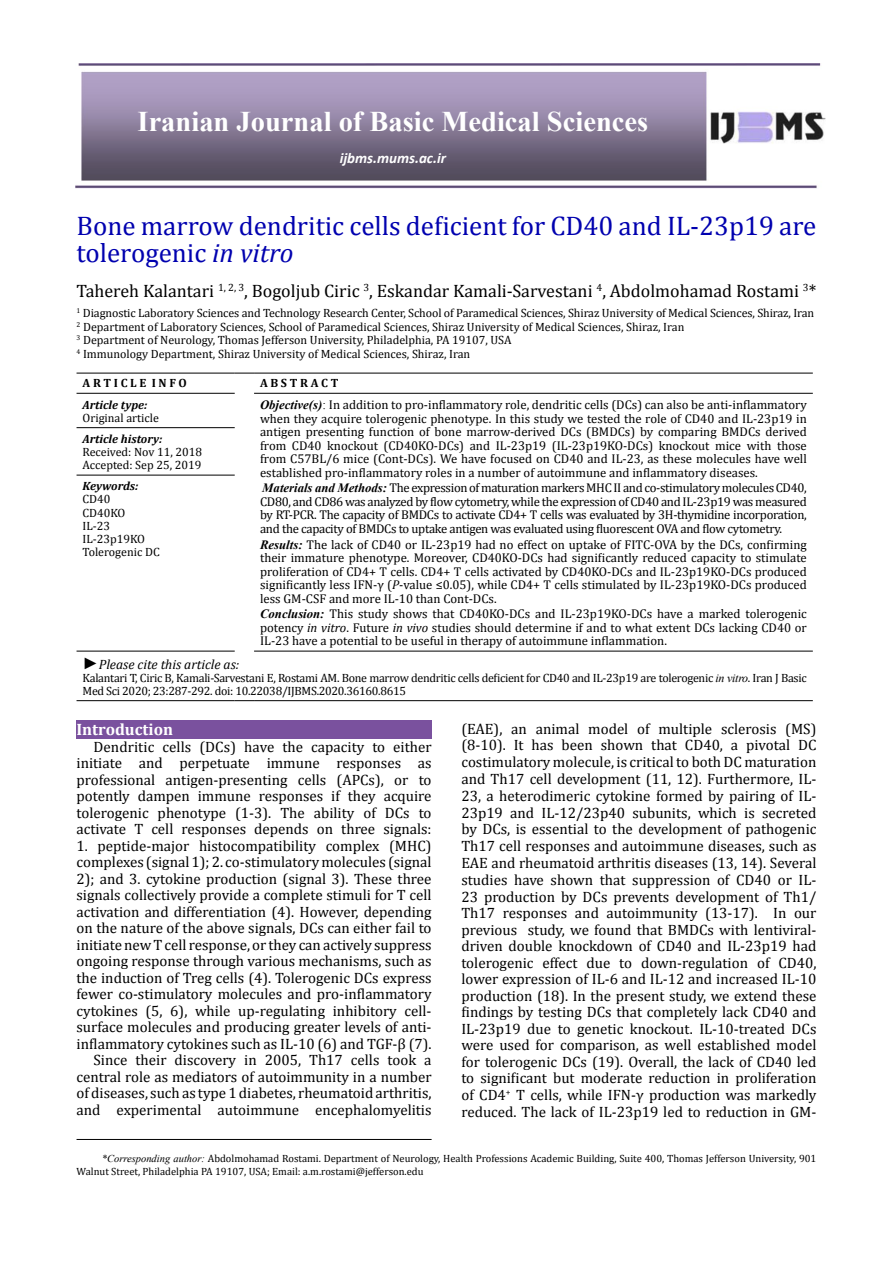
<style>
.page{position:relative;width:893px;height:1263px;background:#fff}
.page>*{position:absolute;margin:0;border:0;box-sizing:border-box;transform-origin:0 0}
.t1{font:700 28.5px "Times New Roman";color:#fff}
.t2{font:27px/27px "Cambria";color:#0000af}
.t3{font:18px "Cambria";color:#000}
.t4{font:700 16.5px "Cambria";color:#fff}
.t5{font:15px/16.6px "Cambria";color:#000;text-align:justify}
.t6{font:italic 700 15px "Calibri";color:#fff}
.t7{font:italic 13.5px "Cambria";color:#000}
.t8{font:12.75px/13.5px "Cambria";color:#000;text-align:justify}
.t9{font:12px/13px "Cambria";color:#000}
.t10{font:12px/13px "Cambria Math";letter-spacing:-.025em;color:#000}
.t11{font:12px/13px "Cambria Math";color:#000}
.t12{font:italic 700 12px "Cambria";color:#000}
.t13{font:700 12px "Cambria";color:#000}
.t14{font:10.5px/12.6px "Cambria";color:#000}
.s1{font-style:italic}
.s2{font-family:"Times New Roman";font-weight:700;font-style:italic}
.s3{font-family:"Times New Roman"}
.s4{font-family:"Times New Roman";font-size:16.5px}
.s5{font-family:"Times New Roman";font-style:italic}
</style>
<div class="page">
<hr style="left:77px;top:1139px;width:355px;height:1px;background:#000">
<img style="left:75px;top:64px;width:750px;height:125px">
<hr style="left:77px;top:373px;width:158px;height:1px;background:#000">
<svg style="left:235px;top:373px;width:19px;height:1px"></svg>
<hr style="left:254px;top:373px;width:559px;height:1px;background:#000">
<hr style="left:77px;top:393px;width:158px;height:1px;background:#000">
<hr style="left:77px;top:427px;width:158px;height:1px;background:#000">
<hr style="left:254px;top:393px;width:559px;height:1px;background:#000">
<hr style="left:77px;top:475px;width:158px;height:1px;background:#000">
<hr style="left:77px;top:700px;width:158px;height:1px;background:#000">
<svg style="left:235px;top:700px;width:19px;height:1px"></svg>
<hr style="left:254px;top:700px;width:559px;height:1px;background:#000">
<hr style="left:77px;top:651px;width:158px;height:1px;background:#000">
<hr style="left:254px;top:651px;width:559px;height:1px;background:#000">
<div style="left:77px;top:720px;width:355px;height:19px;background:#7a519e"></div>
<h1 class="t1" style="left:138px;top:102px;width:512px">Iranian Journal of Basic Medical Sciences</h1>
<p class="t6" style="left:340px;top:149px;width:108px">ijbms.mums.ac.ir</p>
<h2 class="t2" style="left:77px;top:212px;width:741px">Bone marrow dendritic cells deficient for CD40 and IL-23p19 are tolerogenic <span class="s1">in vitro</span></h2>
<p class="t3" style="left:77px;top:280px;width:741px">Tahereh Kalantari <sup>1,</sup> <sup>2,</sup> <sup>3</sup>, Bogoljub Ciric <sup>3</sup>, Eskandar Kamali-Sarvestani <sup>4</sup>, Abdolmohamad Rostami <sup>3</sup>*</p>
<p class="t9" style="left:77px;top:306px;width:739px;line-height:13.5px"><sup>1</sup> Diagnostic Laboratory Sciences and Technology Research Center, School of Paramedical Sciences, Shiraz University of Medical Sciences, Shiraz, Iran <sup>2</sup> Department of Laboratory Sciences, School of Paramedical Sciences, Shiraz University of Medical Sciences, Shiraz, Iran<br><sup>3</sup> Department of Neurology, Thomas Jefferson University, Philadelphia, PA 19107, USA<br><sup>4</sup> Immunology Department, Shiraz University of Medical Sciences, Shiraz, Iran</p>
<p class="t13" style="left:83px;top:375px;width:106px">A R T I C L E I N F O</p>
<p class="t13" style="left:260px;top:375px;width:80px">A B S T R A C T</p>
<p class="t12" style="left:83px;top:396px;width:66px">Article type:</p>
<p class="t11" style="left:83px;top:411px;width:78px">Original article</p>
<p class="t8" style="left:260px;top:398px;width:548px"><span class="s2">Objective(s)</span><span class="s3">:</span> In addition to pro-inflammatory role, dendritic cells (DCs) can also be anti-inflammatory when they acquire tolerogenic phenotype. In this study we tested the role of CD40 and IL-23p19 in antigen presenting function of bone marrow-derived DCs (BMDCs) by comparing BMDCs derived from CD40 knockout (CD40KO-DCs) and IL-23p19 (IL-23p19KO-DCs) knockout mice with those from C57BL/6 mice (Cont-DCs). We have focused on CD40 and IL-23, as these molecules have well established pro-inflammatory roles in a number of autoimmune and inflammatory diseases.</p>
<p class="t8" style="left:260px;top:481px;width:548px"><span class="s2">Materials and Methods:</span> The expression of maturation markers MHC II and co-stimulatory molecules CD40, CD80, and CD86 was analyzed by flow cytometry, while the expression of CD40 and IL-23p19 was measured by RT-PCR. The capacity of BMDCs to activate CD4+ T cells was evaluated by 3H-thymidine incorporation, and the capacity of BMDCs to uptake antigen was evaluated using fluorescent OVA and flow cytometry.</p>
<p class="t8" style="left:260px;top:537px;width:548px"><span class="s2">Results:</span> The lack of CD40 or IL-23p19 had no effect on uptake of FITC-OVA by the DCs, confirming their immature phenotype. Moreover, CD40KO-DCs had significantly reduced capacity to stimulate proliferation of CD4+ T cells. CD4+ T cells activated by CD40KO-DCs and IL-23p19KO-DCs produced significantly less IFN-γ (<span class="s1">P</span>-value ≤0.05), while CD4+ T cells stimulated by IL-23p19KO-DCs produced less GM-CSF and more IL-10 than Cont-DCs.</p>
<p class="t8" style="left:260px;top:607px;width:548px"><span class="s2">Conclusion:</span> This study shows that CD40KO-DCs and IL-23p19KO-DCs have a marked tolerogenic potency <span class="s1">in vitro</span>. Future <span class="s1">in vivo</span> studies should determine if and to what extent DCs lacking CD40 or IL-23 have a potential to be useful in therapy of autoimmune inflammation.</p>
<p class="t12" style="left:83px;top:430px;width:81px">Article history:</p>
<p class="t11" style="left:83px;top:445px;width:121px">Received: Nov 11, 2018<br>Accepted: Sep 25, 2019</p>
<p class="t12" style="left:83px;top:478px;width:57px">Keywords:</p>
<p class="t9" style="left:83px;top:493px;width:79px">CD40<br>CD40KO<br>IL-23<br>IL-23p19KO<br>Tolerogenic DC</p>
<p class="t7" style="left:83px;top:654px;width:158px"><span class="s4">►</span>Please cite this article as:</p>
<p class="t10" style="left:83px;top:671px;width:726px">Kalantari T, Ciric B, Kamali-Sarvestani E, Rostami AM. Bone marrow dendritic cells deficient for CD40 and IL-23p19 are tolerogenic <span class="s5">in vitro</span>. Iran J Basic<br>Med Sci 2020; 23:287-292. doi: 10.22038/IJBMS.2020.36160.8615</p>
<p class="t4" style="left:77px;top:718px;width:98px">Introduction</p>
<p class="t5" style="left:77px;top:738px;width:357px;text-indent:17px">Dendritic cells (DCs) have the capacity to either initiate and perpetuate immune responses as professional antigen-presenting cells (APCs), or to potently dampen immune responses if they acquire tolerogenic phenotype (1-3). The ability of DCs to activate T cell responses depends on three signals:</p>
<p class="t5" style="left:77px;top:837px;width:357px;text-align:right">1. peptide-major histocompatibility complex (MHC) complexes (signal 1); 2. co-stimulatory molecules (signal 2); and 3. cytokine production (signal 3). These three signals collectively provide a complete stimuli for T cell activation and differentiation (4). However, depending on the nature of the above signals, DCs can either fail to initiate new T cell response, or they can actively suppress ongoing response through various mechanisms, such as the induction of Treg cells (4). Tolerogenic DCs express fewer co-stimulatory molecules and pro-inflammatory cytokines (5, 6), while up-regulating inhibitory cell&shy;surface molecules and producing greater levels of anti&shy;inflammatory cytokines such as IL-10 (6) and TGF-β (7).<br>Since their discovery in 2005, Th17 cells took a central role as mediators of autoimmunity in a number of diseases, such as type 1 diabetes, rheumatoid arthritis, and experimental autoimmune encephalomyelitis</p>
<p class="t5" style="left:461px;top:720px;width:357px">(EAE), an animal model of multiple sclerosis (MS) (8-10). It has been shown that CD40, a pivotal DC costimulatory molecule, is critical to both DC maturation and Th17 cell development (11, 12). Furthermore, IL-23, a heterodimeric cytokine formed by pairing of IL-23p19 and IL-12/23p40 subunits, which is secreted by DCs, is essential to the development of pathogenic Th17 cell responses and autoimmune diseases, such as EAE and rheumatoid arthritis diseases (13, 14). Several studies have shown that suppression of CD40 or IL-23 production by DCs prevents development of Th1/ Th17 responses and autoimmunity (13-17). In our previous study, we found that BMDCs with lentiviral&shy;driven double knockdown of CD40 and IL-23p19 had tolerogenic effect due to down-regulation of CD40, lower expression of IL-6 and IL-12 and increased IL-10 production (18). In the present study, we extend these findings by testing DCs that completely lack CD40 and IL-23p19 due to genetic knockout. IL-10-treated DCs were used for comparison, as well established model for tolerogenic DCs (19). Overall, the lack of CD40 led to significant but moderate reduction in proliferation of CD4<sup>+</sup> T cells, while IFN-γ production was markedly reduced. The lack of IL-23p19 led to reduction in GM-</p>
<p class="t14" style="left:77px;top:1152px;width:741px;text-indent:25px"><span class="s5">*Corresponding author:</span> Abdolmohamad Rostami. Department of Neurology, Health Professions Academic Building, Suite 400, Thomas Jefferson University, 901<br>Walnut Street, Philadelphia PA 19107, USA; Email: a.m.rostami@jefferson.edu</p>
</div>
